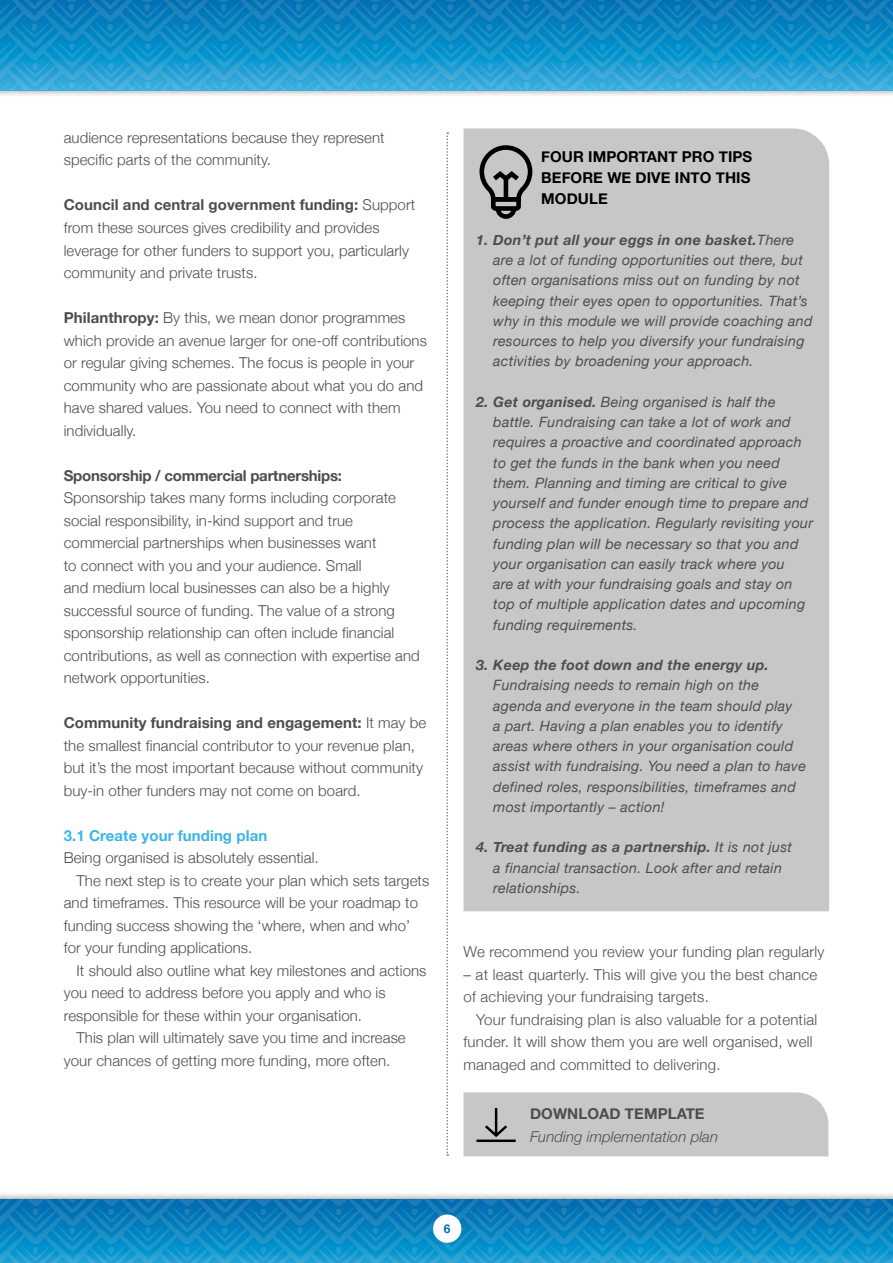
<style>
.page{position:relative;width:893px;height:1263px;background:#fff}
.page>*{position:absolute;margin:0;border:0;box-sizing:border-box;transform-origin:0 0}
.t1{font:300 15px/22.5px "Helvetica Neue";letter-spacing:.005em;color:#4d4d4f}
.t2{font:700 15px/21px "Helvetica Neue";letter-spacing:.005em;color:#000}
.t3{font:700 15px "Helvetica Neue";letter-spacing:-.015em;color:#4d4d4f}
.t4{font:italic 300 15px "Helvetica Neue";letter-spacing:.005em;color:#4d4d4f}
.t5{font:700 15px "Helvetica Neue";letter-spacing:.005em;color:#3cb4e7}
.t6{font:700 15px "Helvetica Neue";letter-spacing:.005em;color:#4d4d4f}
.t7{font:italic 14.25px/20.2px "Helvetica Neue";letter-spacing:.02em;color:#4d4d4f}
.t8{font:italic 700 14.25px "Helvetica Neue";letter-spacing:.02em;color:#4d4d4f}
.t9{font:700 12px "Helvetica Neue";color:#006cb3}
.s1{font-weight:700}
</style>
<div class="page">
<div style="left:0;top:1191px;width:893px;height:72px;background:#000;opacity:.5"></div>
<img style="left:0;top:1199px;width:893px;height:64px">
<div style="left:0;top:0;width:893px;height:98px;background:#000;opacity:.5"></div>
<img style="left:0;top:0;width:893px;height:90px">
<svg style="left:446px;top:132px;width:2px;height:1024px"></svg>
<div style="left:433px;top:1214px;width:28px;height:29px;background:#fff;border-radius:50%"></div>
<div style="left:463px;top:128px;width:366px;height:783px;background:#c5c7c9"></div>
<svg style="left:478px;top:145px;width:57px;height:74px;background:#8b8c8e"></svg>
<div style="left:463px;top:1092px;width:365px;height:64px;background:#c5c7c9"></div>
<hr style="left:476px;top:1139px;width:40px;height:3px;background:#000">
<p class="t1" style="left:64px;top:125px;width:322px">audience representations because they represent specific parts of the community.</p>
<p class="t1" style="left:64px;top:193px;width:353px"><span class="s1">Council and central government funding:</span> Support from these sources gives credibility and provides leverage for other funders to support you, particularly community and private trusts.</p>
<p class="t1" style="left:64px;top:305px;width:365px"><span class="s1">Philanthropy:</span> By this, we mean donor programmes which provide an avenue larger for one-off contributions or regular giving schemes. The focus is people in your community who are passionate about what you do and have shared values. You need to connect with them individually.</p>
<p class="t3" style="left:64px;top:463px;width:280px">Sponsorship / commercial partnerships:</p>
<p class="t1" style="left:64px;top:485px;width:358px">Sponsorship takes many forms including corporate social responsibility, in-kind support and true commercial partnerships when businesses want<br>to connect with you and your audience. Small<br>and medium local businesses can also be a highly successful source of funding. The value of a strong sponsorship relationship can often include financial contributions, as well as connection with expertise and network opportunities.</p>
<p class="t1" style="left:64px;top:710px;width:364px"><span class="s1">Community fundraising and engagement:</span> It may be the smallest financial contributor to your revenue plan, but it’s the most important because without community buy-in other funders may not come on board.</p>
<p class="t5" style="left:64px;top:823px;width:205px">3.1 Create your funding plan</p>
<p class="t1" style="left:64px;top:845px;width:256px">Being organised is absolutely essential.</p>
<p class="t1" style="left:77px;top:868px;width:354px">The next step is to create your plan which sets targets</p>
<p class="t1" style="left:64px;top:890px;width:356px">and timeframes. This resource will be your roadmap to</p>
<p class="t1" style="left:64px;top:913px;width:348px">funding success showing the ‘where, when and who’</p>
<p class="t1" style="left:64px;top:935px;width:190px">for your funding applications.</p>
<p class="t1" style="left:77px;top:958px;width:351px">It should also outline what key milestones and actions</p>
<p class="t1" style="left:64px;top:980px;width:323px">you need to address before you apply and who is</p>
<p class="t1" style="left:64px;top:1003px;width:300px">responsible for these within your organisation.</p>
<p class="t1" style="left:77px;top:1025px;width:331px">This plan will ultimately save you time and increase</p>
<p class="t1" style="left:64px;top:1048px;width:328px">your chances of getting more funding, more often.</p>
<p class="t2" style="left:541px;top:146px;width:213px">FOUR IMPORTANT PRO TIPS<br>BEFORE WE DIVE INTO THIS<br>MODULE</p>
<p class="t7" style="left:493px;top:230px;width:321px;text-indent:-17px"><span class="s1">1. Don’t put all your eggs in one basket.</span>There are a lot of funding opportunities out there, but often organisations miss out on funding by not keeping their eyes open to opportunities. That’s why in this module we will provide coaching and resources to help you diversify your fundraising activities by broadening your approach.</p>
<p class="t7" style="left:493px;top:392px;width:321px;text-indent:-17px"><span class="s1">2. Get organised.</span> Being organised is half the battle. Fundraising can take a lot of work and requires a proactive and coordinated approach to get the funds in the bank when you need them. Planning and timing are critical to give yourself and funder enough time to prepare and process the application. Regularly revisiting your funding plan will be necessary so that you and your organisation can easily track where you<br>are at with your fundraising goals and stay on top of multiple application dates and upcoming funding requirements.</p>
<p class="t8" style="left:476px;top:654px;width:294px">3. Keep the foot down and the energy up.</p>
<p class="t7" style="left:493px;top:676px;width:314px">Fundraising needs to remain high on the agenda and everyone in the team should play<br>a part. Having a plan enables you to identify areas where others in your organisation could assist with fundraising. You need a plan to have defined roles, responsibilities, timeframes and most importantly – action!</p>
<p class="t7" style="left:493px;top:838px;width:300px;text-indent:-17px"><span class="s1">4. Treat funding as a partnership.</span> It is not just a financial transaction. Look after and retain relationships.</p>
<p class="t1" style="left:463px;top:940px;width:363px">We recommend you review your funding plan regularly</p>
<p class="t1" style="left:463px;top:962px;width:355px">– at least quarterly. This will give you the best chance of achieving your fundraising targets.</p>
<p class="t1" style="left:463px;top:1007px;width:355px;text-indent:13px">Your fundraising plan is also valuable for a potential funder. It will show them you are well organised, well managed and committed to delivering.</p>
<p class="t6" style="left:530px;top:1102px;width:176px">DOWNLOAD TEMPLATE</p>
<p class="t4" style="left:530px;top:1124px;width:190px">Funding implementation plan</p>
<p class="t9" style="left:444px;top:1219px;width:8px">6</p>
</div>
